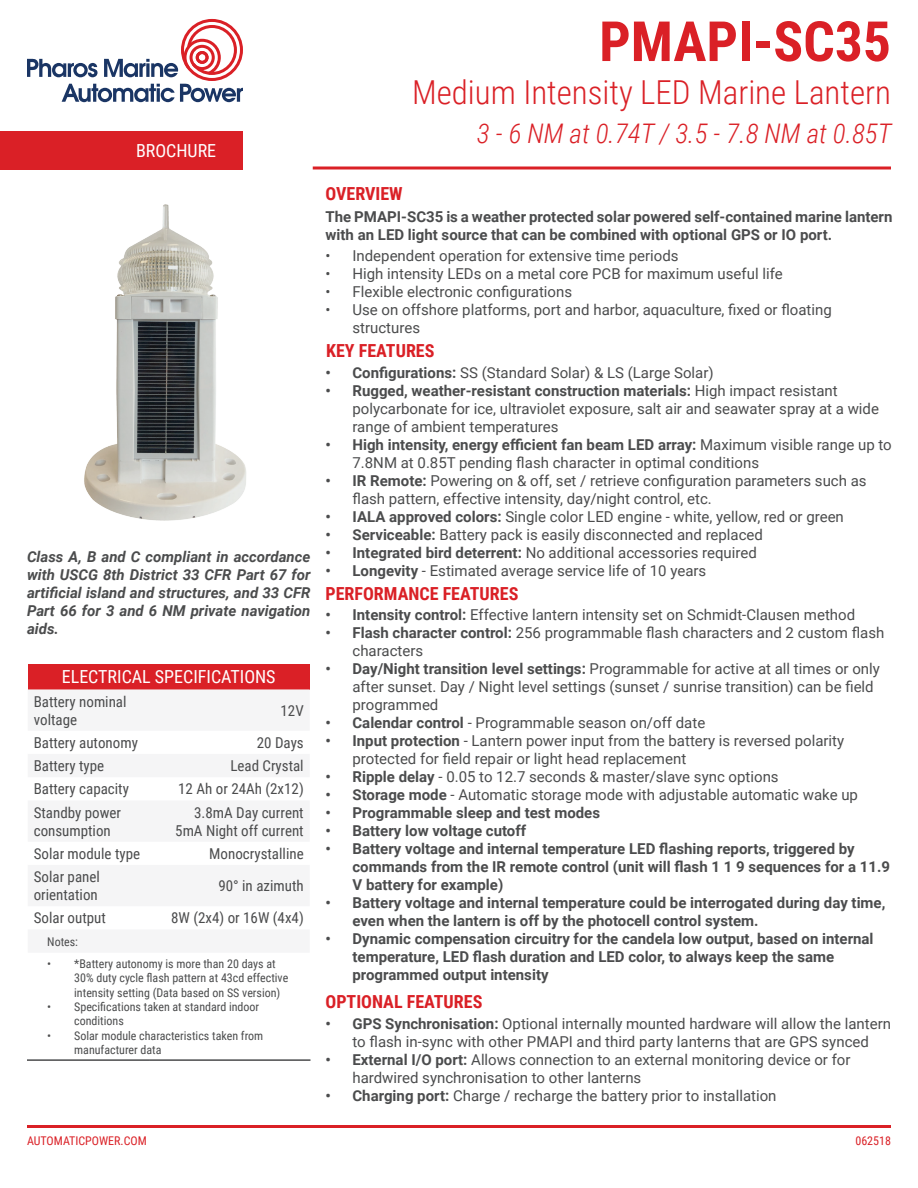
<style>
.page{position:relative;width:918px;height:1188px;background:#fff}
.page>*{position:absolute;margin:0;border:0;box-sizing:border-box;transform-origin:0 0}
.t1{font:700 55.5px "Roboto Condensed";color:#da2026}
.t2{font:300 33px "Roboto Condensed";color:#da2026}
.t3{font:italic 300 27px "Roboto Condensed";color:#da2026}
.t4{font:700 18px "Roboto Condensed";color:#da2026}
.t5{font:18px "Roboto Condensed";color:#fff}
.t6{font:15px/18px "Roboto";color:#4b4c4d}
.t7{font:700 15px/18px "Roboto";color:#4b4c4d}
.t8{font:15px/18px "Roboto Condensed";color:#4b4c4d}
.t9{font:italic 700 15px/18px "Roboto";color:#4b4c4d;text-align:justify}
.t10{font:12px/14.4px "Roboto Condensed";color:#4b4c4d}
.t11{font:12px "Roboto Condensed";color:#da2026}
.s1{font-weight:700}
</style>
<div class="page">
<div style="left:0;top:131px;width:243px;height:39px;background:#da2026"></div>
<svg style="left:313px;top:166px;width:578px;height:4px;background:#e3575c"></svg>
<hr style="left:27px;top:1125px;width:864px;height:3px;background:#da2026">
<svg style="left:27px;top:19px;width:216px;height:83px"></svg>
<div style="left:28px;top:664px;width:282px;height:25px;background:#da2026"></div>
<hr style="left:27px;top:1059px;width:122px;height:2px;background:#4b4c4d">
<hr style="left:149px;top:1059px;width:161px;height:2px;background:#4b4c4d">
<img style="left:84px;top:204px;width:162px;height:317px">
<p class="t5" style="left:136px;top:138px;width:82px">BROCHURE</p>
<p class="t9" style="left:27px;top:547px;width:285px">Class A, B and C compliant in accordance with USCG 8th District 33 CFR Part 67 for artificial island and structures, and 33 CFR Part 66 for 3 and 6 NM private navigation aids.</p>
<p class="t5" style="left:62px;top:664px;width:215px">ELECTRICAL SPECIFICATIONS</p>
<p class="t8" style="left:34px;top:692px;width:94px">Battery nominal voltage</p>
<p class="t8" style="left:281px;top:701px;width:25px">12V</p>
<p class="t8" style="left:34px;top:733px;width:106px">Battery autonomy</p>
<p class="t8" style="left:257px;top:733px;width:48px">20 Days</p>
<p class="t8" style="left:34px;top:756px;width:72px">Battery type</p>
<p class="t8" style="left:230px;top:756px;width:75px">Lead Crystal</p>
<p class="t8" style="left:34px;top:780px;width:97px">Battery capacity</p>
<p class="t8" style="left:178px;top:780px;width:127px">12 Ah or 24Ah (2x12)</p>
<p class="t8" style="left:34px;top:803px;width:89px">Standby power consumption</p>
<p class="t8" style="left:175px;top:803px;width:130px;text-align:right">3.8mA Day current<br>5mA Night off current</p>
<p class="t8" style="left:34px;top:844px;width:108px">Solar module type</p>
<p class="t8" style="left:209px;top:844px;width:96px">Monocrystalline</p>
<p class="t8" style="left:34px;top:867px;width:68px">Solar panel orientation</p>
<p class="t8" style="left:218px;top:876px;width:87px">90° in azimuth</p>
<p class="t8" style="left:34px;top:909px;width:74px">Solar output</p>
<p class="t8" style="left:171px;top:909px;width:134px">8W (2x4) or 16W (4x4)</p>
<p class="t10" style="left:47px;top:934px;width:32px">Notes:</p>
<p class="t10" style="left:74px;top:956px;width:216px;text-indent:-27px">• *Battery autonomy is more than 20 days at<br>30% duty cycle flash pattern at 43cd effective intensity setting (Data based on SS version)</p>
<p class="t10" style="left:74px;top:999px;width:187px;text-indent:-27px">• Specifications taken at standard indoor conditions</p>
<p class="t10" style="left:74px;top:1028px;width:191px;text-indent:-27px">• Solar module characteristics taken from manufacturer data</p>
<h1 class="t1" style="left:599px;top:2px;width:293px">PMAPI-SC35</h1>
<h2 class="t2" style="left:412px;top:69px;width:480px">Medium Intensity LED Marine Lantern</h2>
<h3 class="t3" style="left:477px;top:114px;width:416px">3 - 6 NM at 0.74T / 3.5 - 7.8 NM at 0.85T</h3>
<p class="t4" style="left:326px;top:181px;width:79px">OVERVIEW</p>
<p class="t7" style="left:326px;top:207px;width:569px">The PMAPI-SC35 is a weather protected solar powered self-contained marine lantern with an LED light source that can be combined with optional GPS or IO port.</p>
<p class="t6" style="left:326px;top:246px;width:355px">• Independent operation for extensive time periods</p>
<p class="t6" style="left:326px;top:264px;width:459px">• High intensity LEDs on a metal core PCB for maximum useful life</p>
<p class="t6" style="left:326px;top:282px;width:248px">• Flexible electronic configurations</p>
<p class="t6" style="left:352px;top:300px;width:481px;text-indent:-27px">• Use on offshore platforms, port and harbor, aquaculture, fixed or floating structures</p>
<p class="t4" style="left:326px;top:338px;width:110px">KEY FEATURES</p>
<p class="t6" style="left:326px;top:363px;width:390px"><span class="s1">• Configurations:</span> SS (Standard Solar) &amp; LS (Large Solar)</p>
<p class="t6" style="left:352px;top:381px;width:528px;text-indent:-27px"><span class="s1">• Rugged, weather-resistant construction materials:</span> High impact resistant polycarbonate for ice, ultraviolet exposure, salt air and seawater spray at a wide range of ambient temperatures</p>
<p class="t6" style="left:352px;top:435px;width:541px;text-indent:-27px"><span class="s1">• High intensity, energy efficient fan beam LED array:</span> Maximum visible range up to<br>7.8NM at 0.85T pending flash character in optimal conditions</p>
<p class="t6" style="left:352px;top:471px;width:516px;text-indent:-27px"><span class="s1">• IR Remote:</span> Powering on &amp; off, set / retrieve configuration parameters such as flash pattern, effective intensity, day/night control, etc.</p>
<p class="t6" style="left:326px;top:507px;width:520px"><span class="s1">• IALA approved colors:</span> Single color LED engine - white, yellow, red or green</p>
<p class="t6" style="left:325px;top:525px;width:439px"><span class="s1">• Serviceable:</span> Battery pack is easily disconnected and replaced</p>
<p class="t6" style="left:325px;top:543px;width:433px"><span class="s1">• Integrated bird deterrent:</span> No additional accessories required</p>
<p class="t6" style="left:325px;top:561px;width:382px"><span class="s1">• Longevity</span> - Estimated average service life of 10 years</p>
<p class="t4" style="left:326px;top:581px;width:194px">PERFORMANCE FEATURES</p>
<p class="t6" style="left:326px;top:605px;width:531px"><span class="s1">• Intensity control:</span> Effective lantern intensity set on Schmidt-Clausen method</p>
<p class="t6" style="left:352px;top:623px;width:533px;text-indent:-27px"><span class="s1">• Flash character control:</span> 256 programmable flash characters and 2 custom flash characters</p>
<p class="t6" style="left:352px;top:659px;width:529px;text-indent:-27px"><span class="s1">• Day/Night transition level settings:</span> Programmable for active at all times or only after sunset. Day / Night level settings (sunset / sunrise transition) can be field programmed</p>
<p class="t6" style="left:326px;top:713px;width:381px"><span class="s1">• Calendar control</span> - Programmable season on/off date</p>
<p class="t6" style="left:352px;top:731px;width:493px;text-indent:-27px"><span class="s1">• Input protection</span> - Lantern power input from the battery is reversed polarity protected for field repair or light head replacement</p>
<p class="t6" style="left:326px;top:767px;width:455px"><span class="s1">• Ripple delay</span> - 0.05 to 12.7 seconds &amp; master/slave sync options</p>
<p class="t6" style="left:326px;top:785px;width:534px"><span class="s1">• Storage mode</span> - Automatic storage mode with adjustable automatic wake up</p>
<p class="t7" style="left:326px;top:803px;width:276px">• Programmable sleep and test modes</p>
<p class="t7" style="left:326px;top:821px;width:202px">• Battery low voltage cutoff</p>
<p class="t7" style="left:352px;top:839px;width:539px;text-indent:-27px">• Battery voltage and internal temperature LED flashing reports, triggered by commands from the IR remote control (unit will flash 1 1 9 sequences for a 11.9<br>V battery for example)</p>
<p class="t7" style="left:352px;top:893px;width:534px;text-indent:-27px">• Battery voltage and internal temperature could be interrogated during day time, even when the lantern is off by the photocell control system.</p>
<p class="t7" style="left:352px;top:929px;width:523px;text-indent:-27px">• Dynamic compensation circuitry for the candela low output, based on internal temperature, LED flash duration and LED color, to always keep the same programmed output intensity</p>
<p class="t4" style="left:326px;top:989px;width:158px">OPTIONAL FEATURES</p>
<p class="t6" style="left:326px;top:1014px;width:567px;text-align:center"><span class="s1">• GPS Synchronisation:</span> Optional internally mounted hardware will allow the lantern to flash in-sync with other PMAPI and third party lanterns that are GPS synced</p>
<p class="t6" style="left:352px;top:1050px;width:500px;text-indent:-27px"><span class="s1">• External I/O port:</span> Allows connection to an external monitoring device or for hardwired synchronisation to other lanterns</p>
<p class="t6" style="left:326px;top:1086px;width:453px"><span class="s1">• Charging port:</span> Charge / recharge the battery prior to installation</p>
<p class="t11" style="left:27px;top:1132px;width:121px">AUTOMATICPOWER.COM</p>
<p class="t11" style="left:855px;top:1132px;width:37px">062518</p>
</div>
